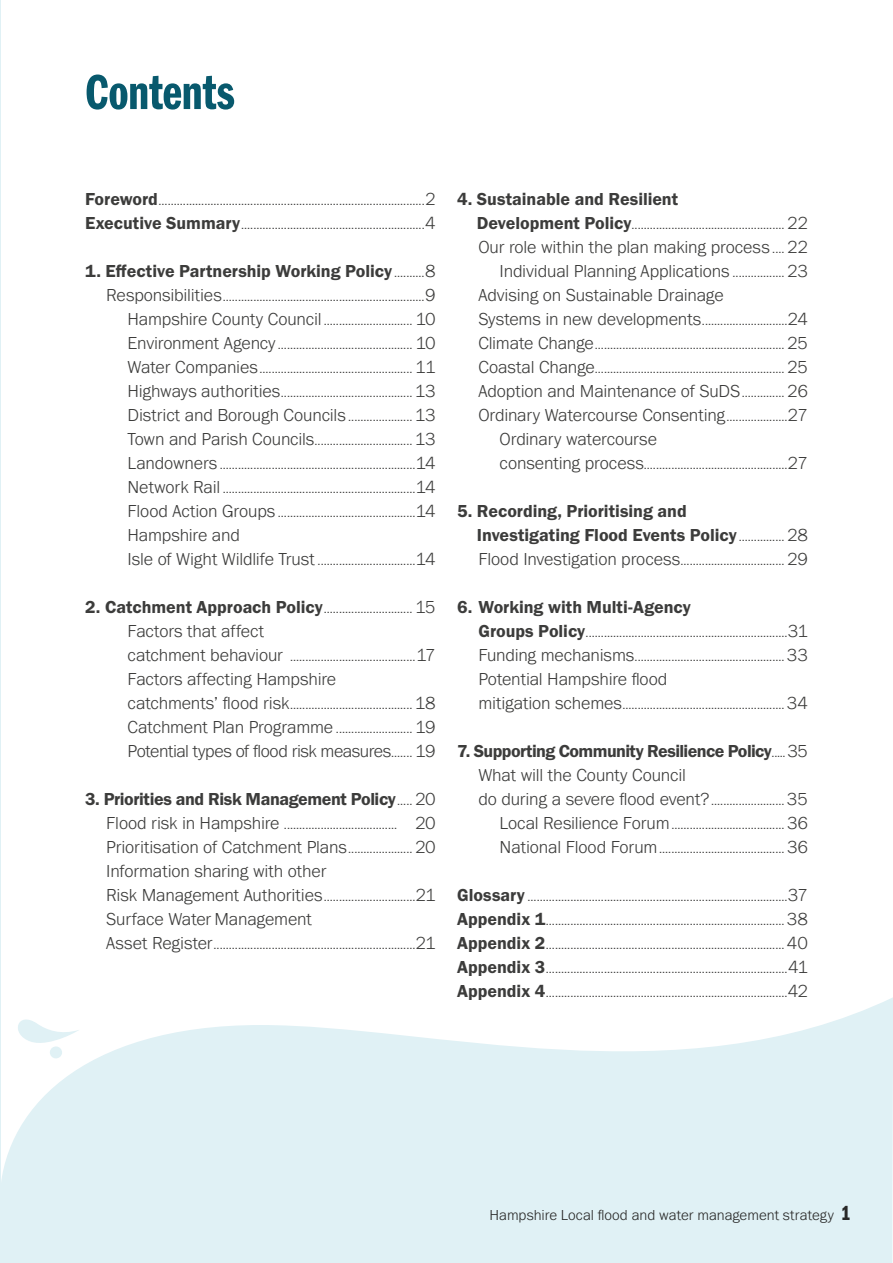
<style>
.page{position:relative;width:893px;height:1263px;background:#fff}
.page>*{position:absolute;margin:0;border:0;box-sizing:border-box;transform-origin:0 0}
.Heading_1{font:51px "Franklin Gothic URW Com Dem";color:#08596d}
.Contents{font:300 18px/24px "Franklin Gothic URW";letter-spacing:-.01em;color:#3c3c3b}
.Contents-2{font:18px/24px "Franklin Gothic URW Dem";letter-spacing:-.005em;color:#3c3c3b}
.Contents-3{font:18px "Franklin Gothic URW Dem";letter-spacing:-.035em;color:#3c3c3b}
.Contents-4{font:18px "Franklin Gothic URW Dem";letter-spacing:-.025em;color:#3c3c3b}
.t1{font:300 15px "Franklin Gothic URW";color:#282827}
.Contents-5{font:300 12px "Franklin Gothic URW";color:#3c3c3b}
.s1{font-family:"Franklin Gothic URW Dem";font-weight:400;font-size:18px}
.s2{font-size:18px}
.s3{font-size:12px}
.s4{font-family:"Franklin Gothic URW";font-weight:300}
.s5{font-family:"Franklin Gothic URW";font-weight:300;font-size:12px}
.s6{font-family:"Franklin Gothic URW Com Dem";font-weight:400;font-size:21px}
</style>
<div class="page">
<hr style="left:0;top:0;width:1px;height:1263px;background:#e0f1f5">
<svg style="left:1px;top:997px;width:892px;height:266px;fill:#e0f1f5"></svg>
<svg style="left:9px;top:1010px;width:73px;height:38px"></svg>
<div style="left:50px;top:1046px;width:12px;height:13px;background:#e0f1f5;border-radius:50%"></div>
<p class="Heading_1" style="left:85px;top:57px;width:151px">Contents</p>
<p class="Contents-5" style="left:85px;top:194px;width:352px"><span class="s1">Foreword</span>.......................................................................................<span class="s2">2</span></p>
<p class="Contents-5" style="left:85px;top:218px;width:352px"><span class="s1">Executive Summary</span>............................................................<span class="s2">4</span></p>
<p class="Contents-2" style="left:85px;top:259px;width:309px">1. Effective Partnership Working Policy</p>
<p class="Contents" style="left:425px;top:259px;width:12px">8</p>
<p class="Contents-5" style="left:106px;top:290px;width:331px"><span class="s2">Responsibilities</span>..................................................................<span class="s2">9</span></p>
<p class="Contents-5" style="left:128px;top:314px;width:310px"><span class="s2">Hampshire County Council</span> ............................. <span class="s2">10</span></p>
<p class="Contents-5" style="left:128px;top:338px;width:310px"><span class="s2">Environment Agency</span> ............................................ <span class="s2">10</span></p>
<p class="Contents-5" style="left:128px;top:362px;width:310px"><span class="s2">Water Companies</span>.................................................. <span class="s2">11</span></p>
<p class="Contents-5" style="left:128px;top:386px;width:310px"><span class="s2">Highways authorities</span>........................................... <span class="s2">13</span></p>
<p class="Contents" style="left:128px;top:403px;width:310px">District and Borough Councils <span class="s3">.....................</span> 13</p>
<p class="Contents-5" style="left:128px;top:434px;width:310px"><span class="s2">Town and Parish Councils</span>................................ <span class="s2">13</span></p>
<p class="Contents-5" style="left:128px;top:458px;width:310px"><span class="s2">Landowners</span> ................................................................<span class="s2">14</span></p>
<p class="Contents-5" style="left:128px;top:482px;width:310px"><span class="s2">Network Rail</span> ...............................................................<span class="s2">14</span></p>
<p class="Contents-5" style="left:128px;top:506px;width:310px"><span class="s2">Flood Action Groups</span> .............................................<span class="s2">14</span></p>
<p class="Contents" style="left:128px;top:523px;width:114px">Hampshire and</p>
<p class="Contents-5" style="left:128px;top:554px;width:310px"><span class="s2">Isle of Wight Wildlife Trust</span> ................................<span class="s2">14</span></p>
<p class="Contents-5" style="left:85px;top:602px;width:352px"><span class="s1">2. Catchment Approach Policy</span>............................. <span class="s2">15</span></p>
<p class="Contents" style="left:128px;top:619px;width:138px">Factors that affect</p>
<p class="Contents-5" style="left:128px;top:650px;width:310px"><span class="s2">catchment behaviour</span> .........................................<span class="s2">17</span></p>
<p class="Contents" style="left:128px;top:667px;width:210px">Factors affecting Hampshire</p>
<p class="Contents-5" style="left:128px;top:698px;width:310px"><span class="s2">catchments’ flood risk</span>........................................ <span class="s2">18</span></p>
<p class="Contents-5" style="left:128px;top:722px;width:310px"><span class="s2">Catchment Plan Programme</span> ......................... <span class="s2">19</span></p>
<p class="Contents" style="left:128px;top:739px;width:265px">Potential types of flood risk measures</p>
<p class="Contents" style="left:415px;top:739px;width:22px">19</p>
<p class="Contents-4" style="left:85px;top:788px;width:352px">3. Priorities and Risk Management Policy <span class="s4">20</span></p>
<p class="Contents-5" style="left:106px;top:818px;width:331px"><span class="s2">Flood risk in Hampshire</span> ..................................... <span class="s2">20</span></p>
<p class="Contents" style="left:106px;top:835px;width:331px">Prioritisation of Catchment Plans<span class="s3">.....................</span> 20</p>
<p class="Contents" style="left:106px;top:859px;width:222px">Information sharing with other</p>
<p class="Contents-5" style="left:106px;top:890px;width:331px"><span class="s2">Risk Management Authorities</span>..............................<span class="s2">21</span></p>
<p class="Contents" style="left:106px;top:907px;width:207px">Surface Water Management</p>
<p class="Contents-5" style="left:106px;top:938px;width:331px"><span class="s2">Asset Register</span>..................................................................<span class="s2">21</span></p>
<p class="Contents-2" style="left:457px;top:187px;width:223px">4. Sustainable and Resilient</p>
<p class="Contents-5" style="left:477px;top:218px;width:333px"><span class="s1">Development Policy</span>.................................................. <span class="s2">22</span></p>
<p class="Contents" style="left:478px;top:235px;width:331px">Our role within the plan making process 22</p>
<p class="Contents" style="left:500px;top:259px;width:310px">Individual Planning Applications <span class="s3">.................</span> 23</p>
<p class="Contents" style="left:478px;top:283px;width:247px">Advising on Sustainable Drainage</p>
<p class="Contents-5" style="left:478px;top:314px;width:331px"><span class="s2">Systems in new developments</span>............................<span class="s2">24</span></p>
<p class="Contents-5" style="left:478px;top:338px;width:331px"><span class="s2">Climate Change</span>.............................................................. <span class="s2">25</span></p>
<p class="Contents-5" style="left:478px;top:362px;width:331px"><span class="s2">Coastal Change</span>.............................................................. <span class="s2">25</span></p>
<p class="Contents" style="left:478px;top:379px;width:331px">Adoption and Maintenance of SuDS<span class="s3">..............</span> 26</p>
<p class="Contents" style="left:478px;top:403px;width:331px">Ordinary Watercourse Consenting<span class="s3">....................</span>27</p>
<p class="Contents" style="left:500px;top:427px;width:159px">Ordinary watercourse</p>
<p class="Contents-5" style="left:500px;top:458px;width:310px"><span class="s2">consenting process</span>...............................................<span class="s2">27</span></p>
<p class="Contents-2" style="left:477px;top:499px;width:332px;text-indent:-20px">5. Recording, Prioritising and<br>Investigating Flood Events Policy <span class="s5">...............</span> <span class="s4">28</span></p>
<p class="Contents-5" style="left:478px;top:554px;width:331px"><span class="s2">Flood Investigation process</span>.................................. <span class="s2">29</span></p>
<p class="Contents-2" style="left:457px;top:595px;width:235px">6. Working with Multi-Agency</p>
<p class="Contents-5" style="left:478px;top:626px;width:331px"><span class="s1">Groups Policy</span>..................................................................<span class="s2">31</span></p>
<p class="Contents-5" style="left:478px;top:650px;width:331px"><span class="s2">Funding mechanisms</span>................................................. <span class="s2">33</span></p>
<p class="Contents" style="left:478px;top:667px;width:191px">Potential Hampshire flood</p>
<p class="Contents-5" style="left:478px;top:698px;width:331px"><span class="s2">mitigation schemes</span>..................................................... <span class="s2">34</span></p>
<p class="Contents-3" style="left:457px;top:740px;width:352px">7. Supporting Community Resilience Policy <span class="s4">35</span></p>
<p class="Contents" style="left:478px;top:763px;width:331px">What will the County Council<br>do during a severe flood event?<span class="s3">........................</span> 35</p>
<p class="Contents-5" style="left:500px;top:818px;width:310px"><span class="s2">Local Resilience Forum</span>..................................... <span class="s2">36</span></p>
<p class="Contents-5" style="left:500px;top:842px;width:310px"><span class="s2">National Flood Forum</span>......................................... <span class="s2">36</span></p>
<p class="Contents-5" style="left:457px;top:890px;width:352px"><span class="s1">Glossary</span> .....................................................................................<span class="s2">37</span></p>
<p class="Contents-5" style="left:457px;top:914px;width:352px"><span class="s1">Appendix 1</span>.............................................................................. <span class="s2">38</span></p>
<p class="Contents-5" style="left:457px;top:938px;width:352px"><span class="s1">Appendix 2</span>.............................................................................. <span class="s2">40</span></p>
<p class="Contents-5" style="left:457px;top:962px;width:352px"><span class="s1">Appendix 3</span>...............................................................................<span class="s2">41</span></p>
<p class="Contents-5" style="left:457px;top:986px;width:352px"><span class="s1">Appendix 4</span>...............................................................................<span class="s2">42</span></p>
<p class="t1" style="left:490px;top:1205px;width:362px">Hampshire Local flood and water management strategy <span class="s6">1</span></p>
</div>
